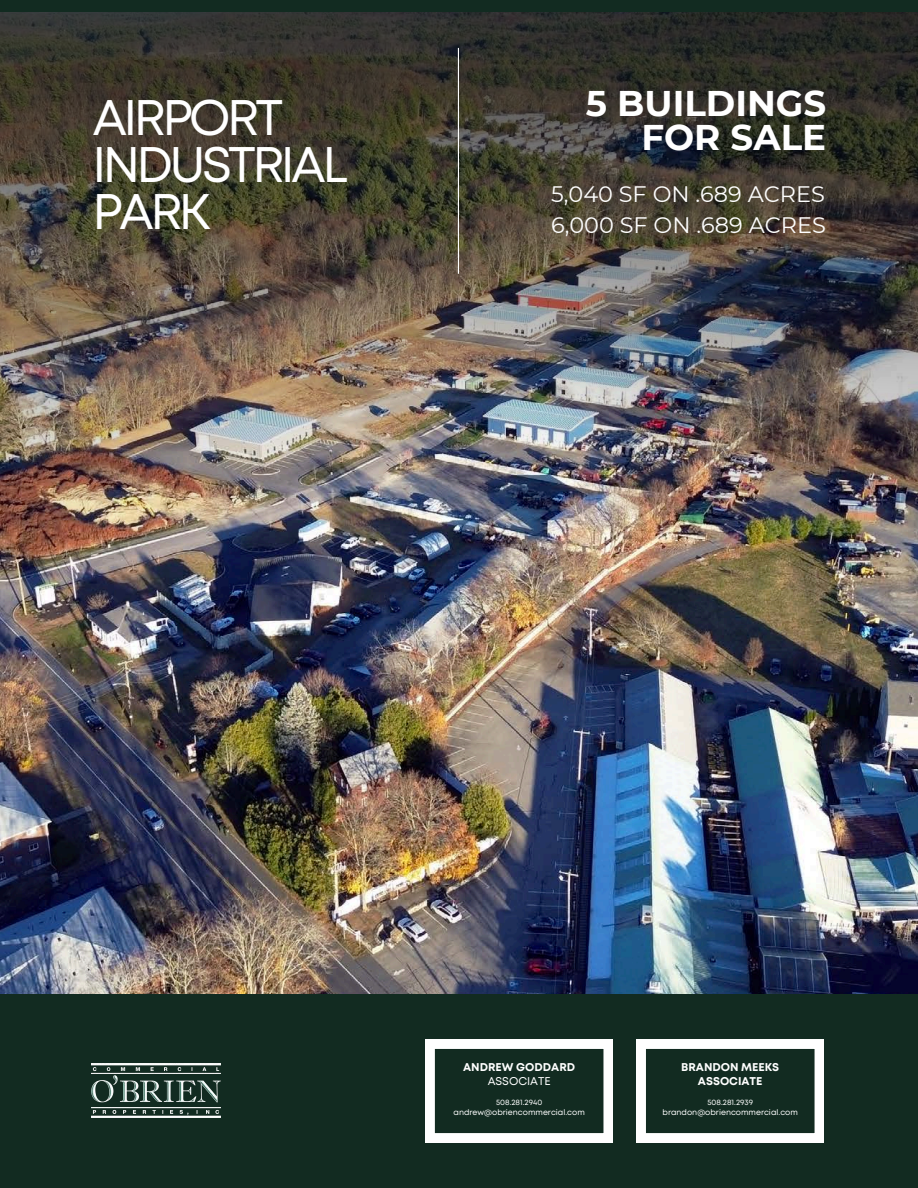
<style>
.page{position:relative;width:918px;height:1188px;background:#fff}
.page>*{position:absolute;margin:0;border:0;box-sizing:border-box;transform-origin:0 0}
.t1{font:49.95px/47.2px "Mont";letter-spacing:-.07em;color:#fff}
.t2{font:700 35.7px/34px "Montserrat";color:#fff;text-align:right}
.t3{font:22.35px/30.8px "Montserrat";color:#fff}
.t4{font:700 11.25px/14.1px "Mont";color:#fff;text-align:center}
.t5{font:7.95px "Mont";color:#fff}
.s1{font-weight:400}
</style>
<div class="page">
<img style="left:0;top:654px;width:918px;height:340px">
<img style="left:0;top:11px;width:918px;height:643px">
<div style="left:0;top:0;width:918px;height:11px;background:#122b21"></div>
<div style="left:0;top:994px;width:918px;height:194px;background:#122b21"></div>
<img style="left:92px;top:1064px;width:128px;height:54px">
<svg style="left:637px;top:1040px;width:187px;height:102px"></svg>
<svg style="left:426px;top:1040px;width:186px;height:102px"></svg>
<hr style="left:458px;top:48px;width:1px;height:226px;background:#fff">
<p class="t1" style="left:92px;top:98px;width:257px">AIRPORT<br>INDUSTRIAL<br>PARK</p>
<p class="t2" style="left:586px;top:86px;width:242px">5 BUILDINGS<br>FOR SALE</p>
<h4 class="t3" style="left:551px;top:179px;width:276px">5,040 SF ON .689 ACRES<br>6,000 SF ON .689 ACRES</h4>
<p class="t4" style="left:463px;top:1061px;width:114px">ANDREW GODDARD<br><span class="s1">ASSOCIATE</span></p>
<h5 class="t5" style="left:496px;top:1099px;width:48px">508.281.2940</h5>
<p class="t5" style="left:454px;top:1110px;width:133px">andrew@obriencommercial.com</p>
<h1 class="t4" style="left:681px;top:1061px;width:100px">BRANDON MEEKS<br>ASSOCIATE</h1>
<h2 class="t5" style="left:707px;top:1099px;width:47px">508.281.2939</h2>
<h3 class="t5" style="left:663px;top:1110px;width:137px">brandon@obriencommercial.com</h3>
</div>
